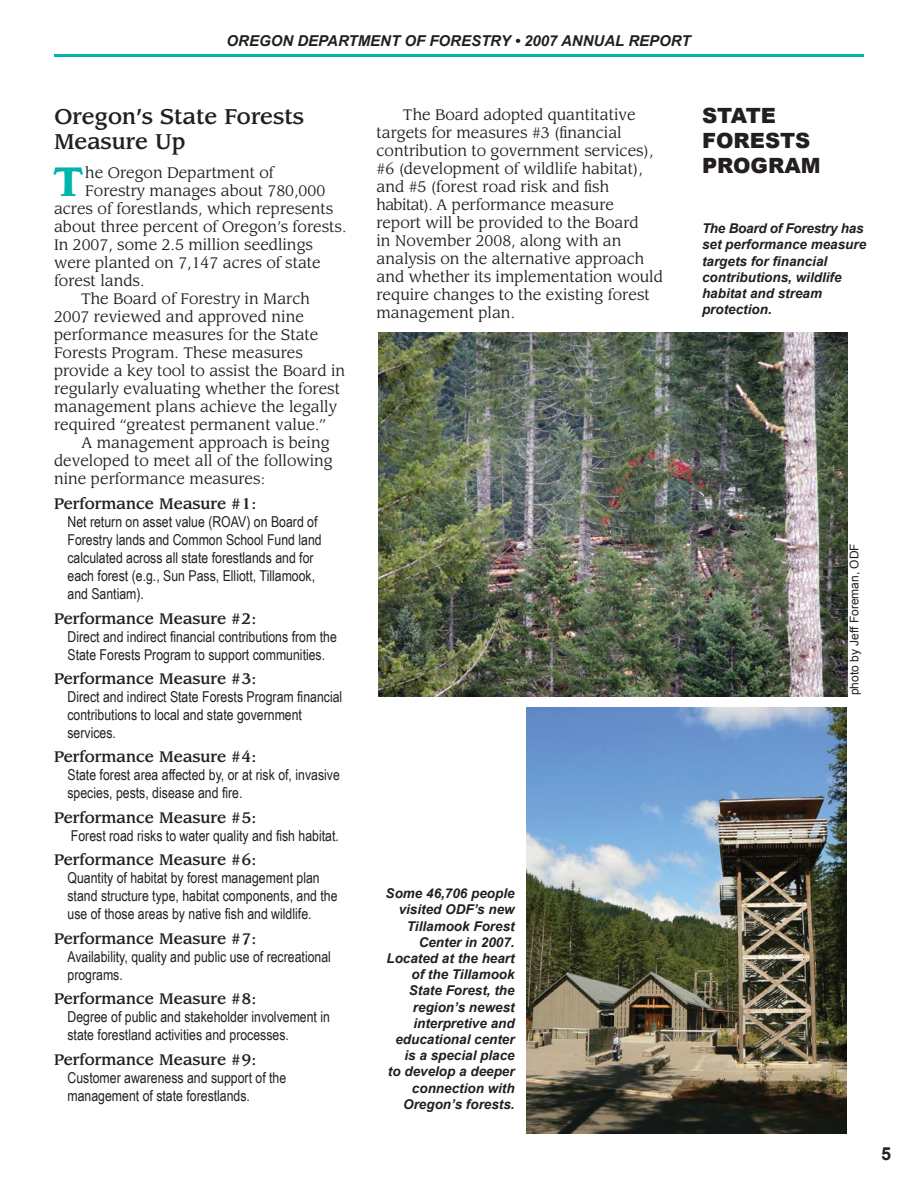
<style>
.page{position:relative;width:918px;height:1188px;background:#fff}
.page>*{position:absolute;margin:0;border:0;box-sizing:border-box;transform-origin:0 0}
.t1{font:700 40.35px "Leawood";color:#00b5ad}
.t2{font:500 21px/25.2px "Leawood";color:#231f20}
.t3{font:900 21px/25.2px "Arial";color:#231f20}
.t4{font:700 18px "Arial";color:#231f20}
.t5{font:15px/18px "Leawood";color:#231f20}
.t6{font:15px/18px "Arial Narrow";color:#231f20}
.t7{font:500 15px "Leawood";color:#231f20}
.t8{font:italic 700 15px "Arial";color:#231f20}
.t9{font:italic 700 13.5px/16.2px "Arial";color:#231f20;text-align:right}
.t10{font:12px "Arial";color:#231f20}
</style>
<div class="page">
<hr style="left:54px;top:54px;width:810px;height:3px;background:#00b5ad">
<img style="left:527px;top:707px;width:320px;height:427px">
<img style="left:378px;top:332px;width:469px;height:365px">
<p class="t8" style="left:227px;top:31px;width:465px">OREGON DEPARTMENT OF FORESTRY • 2007 ANNUAL REPORT</p>
<h2 class="t2" style="left:54px;top:104px;width:252px">Oregon’s State Forests<br>Measure Up</h2>
<h1 class="t1" style="left:54px;top:157px;width:30px">T</h1>
<p class="t5" style="left:85px;top:164px;width:190px">he Oregon Department of</p>
<p class="t5" style="left:85px;top:182px;width:241px">Forestry manages about 780,000</p>
<p class="t5" style="left:54px;top:200px;width:281px">acres of forestlands, which represents</p>
<p class="t5" style="left:54px;top:218px;width:294px">about three percent of Oregon’s forests.</p>
<p class="t5" style="left:54px;top:236px;width:261px">In 2007, some 2.5 million seedlings</p>
<p class="t5" style="left:54px;top:254px;width:268px">were planted on 7,147 acres of state</p>
<p class="t5" style="left:54px;top:272px;width:92px">forest lands.</p>
<p class="t5" style="left:81px;top:290px;width:230px">The Board of Forestry in March</p>
<p class="t5" style="left:54px;top:308px;width:252px">2007 reviewed and approved nine</p>
<p class="t5" style="left:54px;top:326px;width:266px">performance measures for the State</p>
<p class="t5" style="left:54px;top:344px;width:250px">Forests Program. These measures</p>
<p class="t5" style="left:54px;top:362px;width:293px">provide a key tool to assist the Board in</p>
<p class="t5" style="left:54px;top:380px;width:288px">regularly evaluating whether the forest</p>
<p class="t5" style="left:54px;top:398px;width:284px">management plans achieve the legally</p>
<p class="t5" style="left:54px;top:416px;width:273px">required “greatest permanent value.”</p>
<p class="t5" style="left:81px;top:434px;width:250px">A management approach is being</p>
<p class="t5" style="left:54px;top:452px;width:280px">developed to meet all of the following</p>
<p class="t5" style="left:54px;top:470px;width:213px">nine performance measures:</p>
<p class="t7" style="left:54px;top:494px;width:204px">Performance Measure #1:</p>
<p class="t6" style="left:68px;top:513px;width:256px">Net return on asset value (ROAV) on Board of Forestry lands and Common School Fund land calculated across all state forestlands and for each forest (e.g., Sun Pass, Elliott, Tillamook, and Santiam).</p>
<p class="t7" style="left:54px;top:609px;width:204px">Performance Measure #2:</p>
<p class="t6" style="left:68px;top:627px;width:271px">Direct and indirect financial contributions from the<br>State Forests Program to support communities.</p>
<p class="t7" style="left:54px;top:670px;width:204px">Performance Measure #3:</p>
<p class="t6" style="left:68px;top:688px;width:276px">Direct and indirect State Forests Program financial contributions to local and state government services.</p>
<p class="t7" style="left:54px;top:748px;width:204px">Performance Measure #4:</p>
<p class="t6" style="left:68px;top:766px;width:274px">State forest area affected by, or at risk of, invasive species, pests, disease and fire.</p>
<p class="t7" style="left:54px;top:808px;width:204px">Performance Measure #5:</p>
<p class="t6" style="left:71px;top:827px;width:270px">Forest road risks to water quality and fish habitat.</p>
<p class="t7" style="left:54px;top:851px;width:204px">Performance Measure #6:</p>
<p class="t6" style="left:68px;top:869px;width:272px">Quantity of habitat by forest management plan stand structure type, habitat components, and the use of those areas by native fish and wildlife.</p>
<p class="t7" style="left:54px;top:929px;width:204px">Performance Measure #7:</p>
<p class="t6" style="left:68px;top:947px;width:265px">Availability, quality and public use of recreational programs.</p>
<p class="t7" style="left:54px;top:990px;width:204px">Performance Measure #8:</p>
<p class="t6" style="left:68px;top:1008px;width:264px">Degree of public and stakeholder involvement in state forestland activities and processes.</p>
<p class="t7" style="left:54px;top:1050px;width:204px">Performance Measure #9:</p>
<p class="t6" style="left:68px;top:1068px;width:220px">Customer awareness and support of the management of state forestlands.</p>
<p class="t5" style="left:376px;top:106px;width:288px;text-indent:26px">The Board adopted quantitative targets for measures #3 (financial contribution to government services), #6 (development of wildlife habitat), and #5 (forest road risk and fish habitat). A performance measure<br>report will be provided to the Board<br>in November 2008, along with an analysis on the alternative approach and whether its implementation would require changes to the existing forest management plan.</p>
<p class="t9" style="left:386px;top:886px;width:131px">Some 46,706 people visited ODF’s new<br>Tillamook Forest<br>Center in 2007.<br>Located at the heart of the Tillamook<br>State Forest, the region’s newest interpretive and educational center is a special place<br>to develop a deeper connection with<br>Oregon’s forests.</p>
<h2 class="t3" style="left:702px;top:103px;width:120px">STATE<br>FORESTS<br>PROGRAM</h2>
<p class="t9" style="left:702px;top:221px;width:166px;text-align:left">The Board of Forestry has set performance measure targets for financial contributions, wildlife habitat and stream protection.</p>
<p class="t10" style="left:846px;top:695px;width:153px;rotate:-90deg">photo by Jeff Foreman, ODF</p>
<p class="t4" style="left:881px;top:1142px;width:12px">5</p>
</div>
